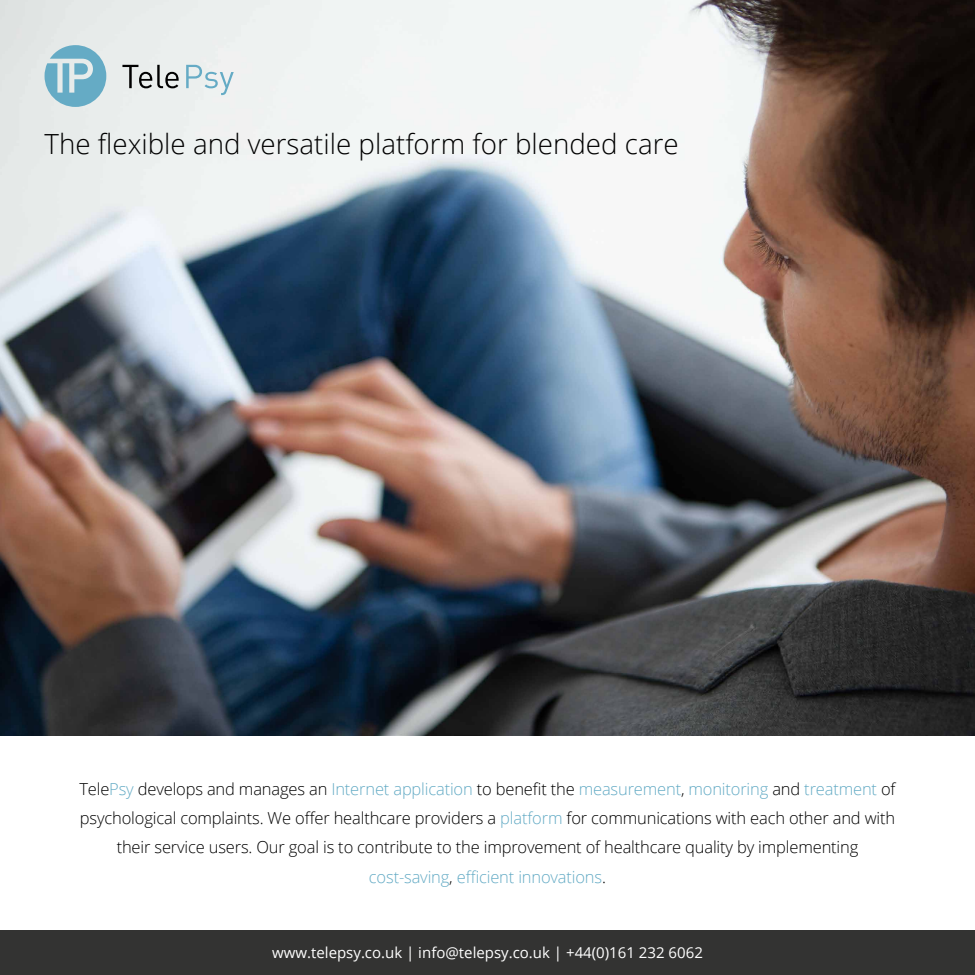
<style>
.page{position:relative;width:975px;height:975px;background:#fff}
.page>*{position:absolute;margin:0;border:0;box-sizing:border-box;transform-origin:0 0}
.t1{font:300 27.75px "Open Sans";color:#000}
.t2{font:300 16.5px/29.2px "Open Sans";letter-spacing:-.01em;color:#000;text-align:center}
.t3{font:15px "Open Sans";color:#fff}
.s1{color:#64abc5}
</style>
<div class="page">
<div style="left:0;top:930px;width:975px;height:45px;background:#333332"></div>
<img style="left:0;top:0;width:975px;height:735px">
<svg style="left:186px;top:65px;width:48px;height:30px"></svg>
<svg style="left:45px;top:45px;width:134px;height:62px;background:#b9cfd6"></svg>
<h1 class="t1" style="left:45px;top:124px;width:636px">The flexible and versatile platform for blended care</h1>
<p class="t2" style="left:79px;top:774px;width:818px">Tele<span class="s1">Psy</span> develops and manages an <span class="s1">Internet application</span> to benefit the <span class="s1">measurement</span>, <span class="s1">monitoring</span> and <span class="s1">treatment</span> of psychological complaints. We offer healthcare providers a <span class="s1">platform</span> for communications with each other and with their service users. Our goal is to contribute to the improvement of healthcare quality by implementing <span class="s1">cost-saving</span>, <span class="s1">efficient innovations</span>.</p>
<p class="t3" style="left:272px;top:943px;width:432px">www.telepsy.co.uk | info@telepsy.co.uk | +44(0)161 232 6062</p>
</div>
